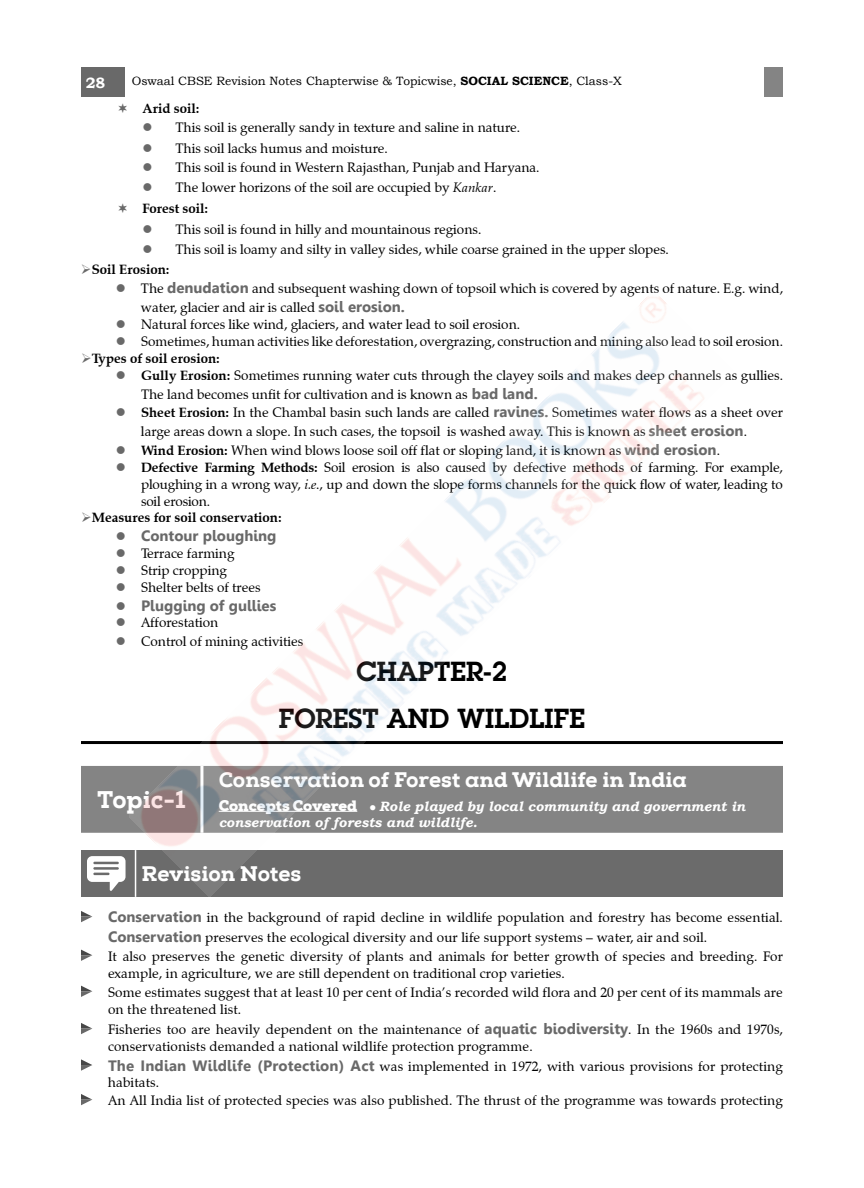
<style>
.page{position:relative;width:864px;height:1188px;background:#fff}
.page>*{position:absolute;margin:0;border:0;box-sizing:border-box;transform-origin:0 0}
.Chap_Name{font:600 27px "Lubalin Graph Std";color:#000}
.t1{font:800 24px "Nexa Slab";color:#fff}
.t2{font:800 21px "Nexa Slab";color:#fff}
.Quick_Para_Bullet{font:700 15px "Gisha";color:#696969}
.t3{font:700 15px "Bookman Old Style";color:#fff}
.Quick_Para_Bullet-2{font:13.5px/18.8px "Zapf Calligraphic 801 BT";color:#000}
.Quick_Review_paragra{font:13.5px/16.8px "Zapf Calligraphic 801 BT";letter-spacing:.01em;color:#000}
.t4{font:italic 700 13.5px/16.2px "Bookman Old Style";color:#fff}
.Quick_Review_paragra-2{font:700 13.5px "Zapf Calligraphic 801 BT";color:#000}
.Quick_Para_Bullet-3{font:700 13.5px "Zapf Calligraphic 801 BT";color:#000}
.t5{font:12px "Bookman Old Style";color:#000}
.s1{font-weight:700}
.s2{color:#696969}
.s3{font-style:italic}
.s4{font-family:"Gisha";font-weight:700;font-size:15px;color:#696969}
.s5{font-family:"Nexa Slab";font-weight:900;font-style:normal;font-size:15px}
</style>
<div class="page">
<div style="left:81px;top:68px;width:44px;height:29px;background:#696969"></div>
<div style="left:765px;top:68px;width:18px;height:29px;background:#848484"></div>
<hr style="left:81px;top:741px;width:702px;height:3px;background:#000">
<div style="left:81px;top:766px;width:702px;height:67px;background:#848484"></div>
<div style="left:81px;top:850px;width:55px;height:47px;background:#6b6b6b"></div>
<div style="left:136px;top:850px;width:647px;height:47px;background:#6b6b6b"></div>
<hr style="left:135px;top:850px;width:1px;height:47px;background:#fff">
<svg style="left:87px;top:856px;width:39px;height:35px"></svg>
<svg style="left:81px;top:911px;width:11px;height:11px"></svg>
<svg style="left:81px;top:950px;width:11px;height:11px"></svg>
<svg style="left:81px;top:986px;width:11px;height:11px"></svg>
<svg style="left:81px;top:1023px;width:11px;height:11px"></svg>
<svg style="left:81px;top:1059px;width:11px;height:12px"></svg>
<svg style="left:81px;top:1094px;width:11px;height:11px"></svg>
<img style="left:130px;top:296px;width:604px;height:600px">
<p class="t3" style="left:86px;top:72px;width:21px">28</p>
<p class="t5" style="left:132px;top:73px;width:492px">Oswaal CBSE Revision Notes Chapterwise &amp; Topicwise, <span class="s1">SOCIAL SCIENCE</span>, Class-X</p>
<p class="Quick_Para_Bullet-3" style="left:142px;top:100px;width:59px">Arid soil:</p>
<p class="Quick_Para_Bullet-2" style="left:142px;top:118px;width:379px"><span class="s2">●</span> This soil is generally sandy in texture and saline in nature.</p>
<p class="Quick_Para_Bullet-2" style="left:142px;top:139px;width:247px"><span class="s2">●</span> This soil lacks humus and moisture.</p>
<p class="Quick_Para_Bullet-2" style="left:142px;top:158px;width:399px"><span class="s2">●</span> This soil is found in Western Rajasthan, Punjab and Haryana.</p>
<p class="Quick_Para_Bullet-2" style="left:142px;top:178px;width:355px"><span class="s2">●</span> The lower horizons of the soil are occupied by <span class="s3">Kankar</span>.</p>
<p class="Quick_Para_Bullet-3" style="left:142px;top:200px;width:67px">Forest soil:</p>
<p class="Quick_Para_Bullet-2" style="left:142px;top:220px;width:340px"><span class="s2">●</span> This soil is found in hilly and mountainous regions.</p>
<p class="Quick_Para_Bullet-2" style="left:142px;top:240px;width:528px"><span class="s2">●</span> This soil is loamy and silty in valley sides, while coarse grained in the upper slopes.</p>
<p class="Quick_Review_paragra-2" style="left:81px;top:261px;width:90px"><span class="s2">➢</span>Soil Erosion:</p>
<p class="Quick_Para_Bullet-2" style="left:141px;top:279px;width:644px;text-indent:-25px"><span class="s2">●</span> The <span class="s4">denudation</span> and subsequent washing down of topsoil which is covered by agents of nature. E.g. wind, water, glacier and air is called <span class="s4">soil erosion.</span></p>
<p class="Quick_Para_Bullet-2" style="left:116px;top:315px;width:406px"><span class="s2">●</span> Natural forces like wind, glaciers, and water lead to soil erosion.</p>
<p class="Quick_Para_Bullet-2" style="left:116px;top:332px;width:669px"><span class="s2">●</span> Sometimes, human activities like deforestation, overgrazing, construction and mining also lead to soil erosion.</p>
<p class="Quick_Review_paragra-2" style="left:81px;top:350px;width:140px"><span class="s2">➢</span>Types of soil erosion:</p>
<p class="Quick_Para_Bullet-2" style="left:141px;top:366px;width:643px;text-indent:-25px"><span class="s2">●</span> <span class="s1">Gully Erosion:</span> Sometimes running water cuts through the clayey soils and makes deep channels as gullies.<br>The land becomes unfit for cultivation and is known as <span class="s4">bad land.</span></p>
<p class="Quick_Para_Bullet-2" style="left:141px;top:403px;width:643px;text-indent:-25px"><span class="s2">●</span> <span class="s1">Sheet Erosion:</span> In the Chambal basin such lands are called <span class="s4">ravines.</span> Sometimes water flows as a sheet over large areas down a slope. In such cases, the topsoil is washed away. This is known as <span class="s4">sheet erosion</span>.</p>
<p class="Quick_Para_Bullet-2" style="left:116px;top:441px;width:606px"><span class="s2">●</span> <span class="s1">Wind Erosion:</span> When wind blows loose soil off flat or sloping land, it is known as <span class="s4">wind erosion</span>.</p>
<p class="Quick_Para_Bullet-2" style="left:141px;top:459px;width:643px;line-height:16.8px;text-align:justify;text-indent:-25px"><span class="s2">●</span> <span class="s1">Defective Farming Methods:</span> Soil erosion is also caused by defective methods of farming. For example, ploughing in a wrong way, <span class="s3">i.e</span>., up and down the slope forms channels for the quick flow of water, leading to soil erosion.</p>
<p class="Quick_Review_paragra-2" style="left:81px;top:509px;width:202px"><span class="s2">➢</span>Measures for soil conservation:</p>
<p class="Quick_Para_Bullet" style="left:116px;top:527px;width:162px">● Contour ploughing</p>
<p class="Quick_Para_Bullet-2" style="left:116px;top:544px;width:120px"><span class="s2">●</span> Terrace farming</p>
<p class="Quick_Para_Bullet-2" style="left:116px;top:561px;width:112px"><span class="s2">●</span> Strip cropping</p>
<p class="Quick_Para_Bullet-2" style="left:116px;top:578px;width:146px"><span class="s2">●</span> Shelter belts of trees</p>
<p class="Quick_Para_Bullet" style="left:116px;top:597px;width:162px">● Plugging of gullies</p>
<p class="Quick_Para_Bullet-2" style="left:116px;top:613px;width:104px"><span class="s2">●</span> Afforestation</p>
<p class="Quick_Para_Bullet-2" style="left:116px;top:632px;width:189px"><span class="s2">●</span> Control of mining activities</p>
<p class="Chap_Name" style="left:356px;top:654px;width:153px">CHAPTER-2</p>
<p class="Chap_Name" style="left:279px;top:700px;width:308px">FOREST AND WILDLIFE</p>
<p class="t2" style="left:219px;top:766px;width:470px">Conservation of Forest and Wildlife in India</p>
<p class="t4" style="left:219px;top:798px;width:528px"><span class="s5">Concepts Covered</span> ● Role played by local community and government in conservation of forests and wildlife.</p>
<p class="t2" style="left:142px;top:860px;width:161px">Revision Notes</p>
<p class="Quick_Review_paragra" style="left:108px;top:908px;width:676px;line-height:19.5px"><span class="s4">Conservation</span> in the background of rapid decline in wildlife population and forestry has become essential.<br><span class="s4">Conservation</span> preserves the ecological diversity and our life support systems – water, air and soil.</p>
<p class="Quick_Review_paragra" style="left:108px;top:948px;width:676px;line-height:17.5px">It also preserves the genetic diversity of plants and animals for better growth of species and breeding. For example, in agriculture, we are still dependent on traditional crop varieties.</p>
<p class="Quick_Review_paragra" style="left:108px;top:984px;width:676px">Some estimates suggest that at least 10 per cent of India’s recorded wild flora and 20 per cent of its mammals are on the threatened list.</p>
<p class="Quick_Review_paragra" style="left:108px;top:1021px;width:676px">Fisheries too are heavily dependent on the maintenance of <span class="s4">aquatic biodiversity</span>. In the 1960s and 1970s, conservationists demanded a national wildlife protection programme.</p>
<p class="Quick_Review_paragra" style="left:108px;top:1058px;width:676px;line-height:16.2px"><span class="s4">The Indian Wildlife (Protection) Act</span> was implemented in 1972, with various provisions for protecting habitats.</p>
<p class="Quick_Review_paragra" style="left:108px;top:1092px;width:676px">An All India list of protected species was also published. The thrust of the programme was towards protecting</p>
<p class="t1" style="left:97px;top:784px;width:90px">Topic-1</p>
</div>
